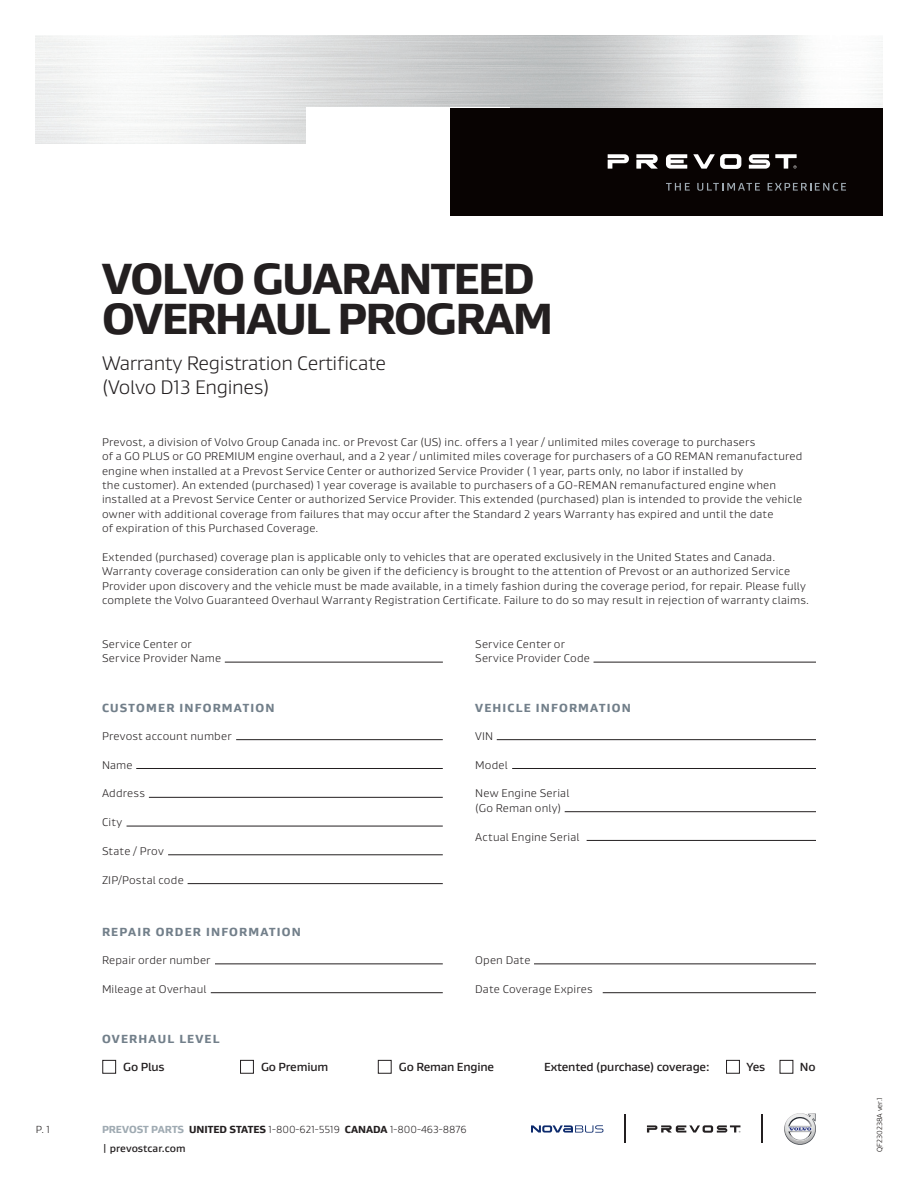
<style>
.page{position:relative;width:918px;height:1188px;background:#fff}
.page>*{position:absolute;margin:0;border:0;box-sizing:border-box;transform-origin:0 0}
.Prevost_Headline{font:44.55px/40px "Prevost Headline";letter-spacing:-.035em;color:#231f20}
.Prevost_Subtitle_-_1{font:20.1px/24px "Prevost";letter-spacing:-.015em;color:#231f20}
.Prevost_Title_-_A{font:800 12px "Prevost";letter-spacing:.1em;color:#727f8a}
.Prevost_Subtitle_-_2{font:700 12px "Prevost";letter-spacing:-.015em;color:#231f20}
.Prevost_Body_copy{font:11.4px "Prevost";letter-spacing:.015em;color:#231f20}
.t1{font:10.5px/19.4px "Prevost";color:#231f20}
.t2{font:7.5px "Prevost";color:#080302}
.s1{font-weight:800;color:#9faab2}
.s2{font-weight:800}
.s3{font-weight:700}
</style>
<div class="page">
<svg style="left:647px;top:1125px;width:93px;height:8px"></svg>
<svg style="left:625px;top:1115px;width:1px;height:28px"></svg>
<svg style="left:762px;top:1115px;width:1px;height:28px"></svg>
<svg style="left:531px;top:1125px;width:72px;height:8px"></svg>
<svg style="left:784px;top:1113px;width:32px;height:32px"></svg>
<div style="left:450px;top:108px;width:432px;height:108px;background:#080302"></div>
<svg style="left:666px;top:154px;width:21px;height:15px"></svg>
<svg style="left:608px;top:154px;width:50px;height:15px"></svg>
<svg style="left:749px;top:154px;width:48px;height:15px"></svg>
<svg style="left:693px;top:154px;width:48px;height:15px"></svg>
<svg style="left:666px;top:183px;width:24px;height:8px"></svg>
<svg style="left:697px;top:183px;width:63px;height:8px"></svg>
<svg style="left:768px;top:183px;width:78px;height:8px"></svg>
<div style="left:102px;top:1060px;width:14px;height:14px;border:1px solid #231f20"></div>
<div style="left:240px;top:1060px;width:14px;height:14px;border:1px solid #231f20"></div>
<div style="left:378px;top:1060px;width:14px;height:14px;border:1px solid #231f20"></div>
<div style="left:726px;top:1060px;width:14px;height:14px;border:1px solid #231f20"></div>
<div style="left:780px;top:1060px;width:13px;height:14px;border:1px solid #231f20"></div>
<hr style="left:225px;top:662px;width:218px;height:1px;background:#231f20">
<hr style="left:594px;top:662px;width:222px;height:1px;background:#231f20">
<hr style="left:236px;top:739px;width:207px;height:1px;background:#231f20">
<hr style="left:497px;top:739px;width:319px;height:1px;background:#231f20">
<hr style="left:136px;top:768px;width:307px;height:1px;background:#231f20">
<hr style="left:512px;top:768px;width:304px;height:1px;background:#231f20">
<hr style="left:149px;top:797px;width:294px;height:1px;background:#231f20">
<hr style="left:127px;top:826px;width:316px;height:1px;background:#231f20">
<hr style="left:565px;top:811px;width:251px;height:1px;background:#231f20">
<hr style="left:168px;top:855px;width:275px;height:1px;background:#231f20">
<hr style="left:215px;top:964px;width:228px;height:1px;background:#231f20">
<hr style="left:534px;top:964px;width:282px;height:1px;background:#231f20">
<hr style="left:211px;top:992px;width:232px;height:1px;background:#231f20">
<hr style="left:603px;top:992px;width:213px;height:1px;background:#231f20">
<hr style="left:587px;top:840px;width:229px;height:1px;background:#231f20">
<hr style="left:188px;top:883px;width:255px;height:1px;background:#231f20">
<p class="t1" style="left:36px;top:1119px;width:16px">P. 1</p>
<p class="Prevost_Headline" style="left:102px;top:258px;width:453px">VOLVO GUARANTEED<br>OVERHAUL PROGRAM</p>
<p class="Prevost_Subtitle_-_1" style="left:102px;top:351px;width:286px">Warranty Registration Certificate (Volvo D13 Engines)</p>
<p class="Prevost_Body_copy" style="left:102px;top:436px;width:655px">Prevost, a division of Volvo Group Canada inc. or Prevost Car (US) inc. offers a 1 year / unlimited miles coverage to purchasers</p>
<p class="Prevost_Body_copy" style="left:102px;top:450px;width:702px">of a GO PLUS or GO PREMIUM engine overhaul, and a 2 year / unlimited miles coverage for purchasers of a GO REMAN remanufactured</p>
<p class="Prevost_Body_copy" style="left:102px;top:465px;width:643px">engine when installed at a Prevost Service Center or authorized Service Provider ( 1 year, parts only, no labor if installed by</p>
<p class="Prevost_Body_copy" style="left:102px;top:479px;width:676px">the customer). An extended (purchased) 1 year coverage is available to purchasers of a GO-REMAN remanufactured engine when</p>
<p class="Prevost_Body_copy" style="left:102px;top:493px;width:702px">installed at a Prevost Service Center or authorized Service Provider. This extended (purchased) plan is intended to provide the vehicle</p>
<p class="Prevost_Body_copy" style="left:102px;top:508px;width:673px">owner with additional coverage from failures that may occur after the Standard 2 years Warranty has expired and until the date</p>
<p class="Prevost_Body_copy" style="left:102px;top:522px;width:218px">of expiration of this Purchased Coverage.</p>
<p class="Prevost_Body_copy" style="left:102px;top:551px;width:675px">Extended (purchased) coverage plan is applicable only to vehicles that are operated exclusively in the United States and Canada.</p>
<p class="Prevost_Body_copy" style="left:102px;top:565px;width:690px">Warranty coverage consideration can only be given if the deficiency is brought to the attention of Prevost or an authorized Service</p>
<p class="Prevost_Body_copy" style="left:102px;top:580px;width:705px">Provider upon discovery and the vehicle must be made available, in a timely fashion during the coverage period, for repair. Please fully</p>
<p class="Prevost_Body_copy" style="left:102px;top:594px;width:709px">complete the Volvo Guaranteed Overhaul Warranty Registration Certificate. Failure to do so may result in rejection of warranty claims.</p>
<p class="Prevost_Body_copy" style="left:102px;top:638px;width:91px">Service Center or</p>
<p class="Prevost_Body_copy" style="left:102px;top:652px;width:121px">Service Provider Name</p>
<p class="Prevost_Body_copy" style="left:475px;top:638px;width:91px">Service Center or</p>
<p class="Prevost_Body_copy" style="left:475px;top:652px;width:116px">Service Provider Code</p>
<p class="Prevost_Title_-_A" style="left:102px;top:701px;width:174px">CUSTOMER INFORMATION</p>
<p class="Prevost_Body_copy" style="left:102px;top:730px;width:131px">Prevost account number</p>
<p class="Prevost_Body_copy" style="left:102px;top:759px;width:32px">Name</p>
<p class="Prevost_Body_copy" style="left:102px;top:787px;width:44px">Address</p>
<p class="Prevost_Body_copy" style="left:102px;top:816px;width:22px">City</p>
<p class="Prevost_Body_copy" style="left:102px;top:845px;width:63px">State / Prov</p>
<p class="Prevost_Body_copy" style="left:102px;top:874px;width:83px">ZIP/Postal code</p>
<p class="Prevost_Title_-_A" style="left:102px;top:925px;width:200px">REPAIR ORDER INFORMATION</p>
<p class="Prevost_Body_copy" style="left:102px;top:954px;width:110px">Repair order number</p>
<p class="Prevost_Body_copy" style="left:102px;top:983px;width:106px">Mileage at Overhaul</p>
<p class="Prevost_Title_-_A" style="left:102px;top:1032px;width:119px">OVERHAUL LEVEL</p>
<p class="Prevost_Title_-_A" style="left:475px;top:701px;width:157px">VEHICLE INFORMATION</p>
<p class="Prevost_Body_copy" style="left:475px;top:730px;width:20px">VIN</p>
<p class="Prevost_Body_copy" style="left:475px;top:759px;width:34px">Model</p>
<p class="Prevost_Body_copy" style="left:475px;top:787px;width:96px">New Engine Serial</p>
<p class="Prevost_Body_copy" style="left:475px;top:802px;width:88px">(Go Reman only)</p>
<p class="Prevost_Body_copy" style="left:475px;top:831px;width:106px">Actual Engine Serial</p>
<p class="Prevost_Body_copy" style="left:475px;top:954px;width:57px">Open Date</p>
<p class="Prevost_Body_copy" style="left:475px;top:983px;width:119px">Date Coverage Expires</p>
<p class="Prevost_Subtitle_-_2" style="left:123px;top:1060px;width:43px">Go Plus</p>
<p class="Prevost_Subtitle_-_2" style="left:261px;top:1060px;width:69px">Go Premium</p>
<p class="Prevost_Subtitle_-_2" style="left:399px;top:1060px;width:97px">Go Reman Engine</p>
<p class="Prevost_Subtitle_-_2" style="left:544px;top:1060px;width:167px">Extented (purchase) coverage:</p>
<p class="Prevost_Subtitle_-_2" style="left:746px;top:1060px;width:20px">Yes</p>
<p class="Prevost_Subtitle_-_2" style="left:800px;top:1060px;width:17px">No</p>
<p class="t1" style="left:102px;top:1119px;width:366px"><span class="s1">PREVOST PARTS</span> <span class="s2">UNITED STATES</span> 1-800-621-5519 <span class="s2">CANADA</span> 1-800-463-8876 <span class="s3">| prevostcar.com</span></p>
<p class="t2" style="left:875px;top:1152px;width:56px;rotate:-90deg">QF230238A ver.1</p>
</div>
